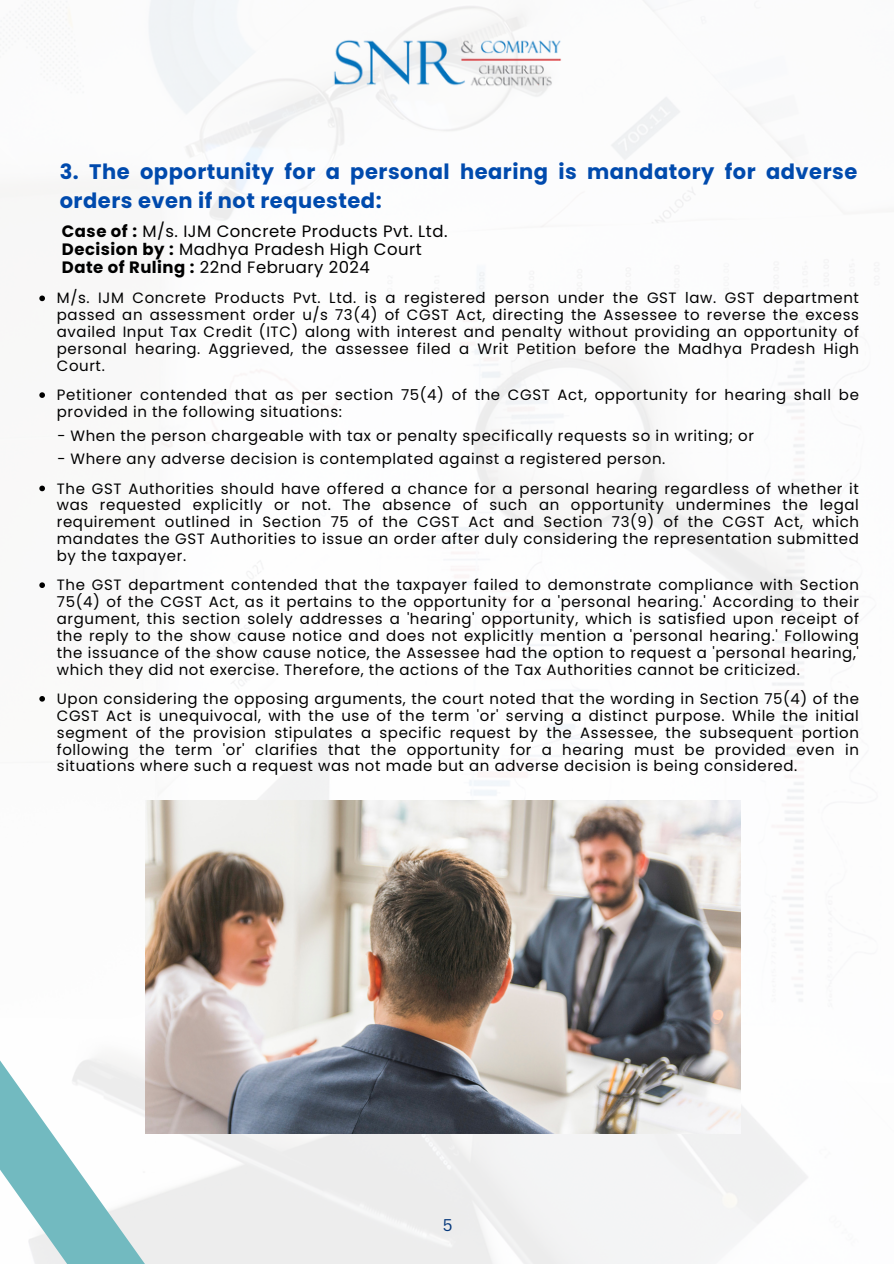
<style>
.page{position:relative;width:894px;height:1264px;background:#fff}
.page>*{position:absolute;margin:0;border:0;box-sizing:border-box;transform-origin:0 0}
.t1{font:700 21px/28.2px "Poppins";letter-spacing:.025em;color:#004aad}
.t2{font:16.5px/18px "Poppins";letter-spacing:.03em;color:#000}
.t3{font:16.5px "Canva Sans";color:#04377b}
.t4{font:15px/16.8px "Poppins";letter-spacing:.04em;color:#000;text-align:justify}
.s1{font-weight:700}
</style>
<div class="page">
<img style="left:0;top:1px;width:879px;height:1262px">
<svg style="left:0;top:1060px;width:145px;height:203px"></svg>
<img style="left:331px;top:38px;width:231px;height:51px">
<img style="left:146px;top:800px;width:594px;height:333px">
<svg style="left:39px;top:295px;width:6px;height:6px"></svg>
<svg style="left:39px;top:392px;width:6px;height:6px"></svg>
<svg style="left:39px;top:485px;width:6px;height:6px"></svg>
<svg style="left:39px;top:582px;width:6px;height:6px"></svg>
<svg style="left:39px;top:696px;width:6px;height:5px"></svg>
<h1 class="t1" style="left:60px;top:158px;width:798px">3. The opportunity for a personal hearing is mandatory for adverse orders even if not requested:</h1>
<p class="t2" style="left:62px;top:222px;width:387px"><span class="s1">Case of :</span> M/s. IJM Concrete Products Pvt. Ltd.<br><span class="s1">Decision by :</span> Madhya Pradesh High Court<br><span class="s1">Date of Ruling :</span> 22nd February 2024</p>
<p class="t4" style="left:57px;top:290px;width:803px">M/s. IJM Concrete Products Pvt. Ltd. is a registered person under the GST law. GST department passed an assessment order u/s 73(4) of CGST Act, directing the Assessee to reverse the excess availed Input Tax Credit (ITC) along with interest and penalty without providing an opportunity of personal hearing. Aggrieved, the assessee filed a Writ Petition before the Madhya Pradesh High Court.</p>
<p class="t4" style="left:57px;top:386px;width:803px">Petitioner contended that as per section 75(4) of the CGST Act, opportunity for hearing shall be provided in the following situations:</p>
<p class="t4" style="left:57px;top:425px;width:698px;line-height:22.5px">− When the person chargeable with tax or penalty specifically requests so in writing; or − Where any adverse decision is contemplated against a registered person.</p>
<p class="t4" style="left:57px;top:480px;width:803px">The GST Authorities should have offered a chance for a personal hearing regardless of whether it was requested explicitly or not. The absence of such an opportunity undermines the legal requirement outlined in Section 75 of the CGST Act and Section 73(9) of the CGST Act, which mandates the GST Authorities to issue an order after duly considering the representation submitted by the taxpayer.</p>
<p class="t4" style="left:57px;top:576px;width:803px">The GST department contended that the taxpayer failed to demonstrate compliance with Section 75(4) of the CGST Act, as it pertains to the opportunity for a 'personal hearing.' According to their argument, this section solely addresses a 'hearing' opportunity, which is satisfied upon receipt of the reply to the show cause notice and does not explicitly mention a 'personal hearing.' Following the issuance of the show cause notice, the Assessee had the option to request a 'personal hearing,' which they did not exercise. Therefore, the actions of the Tax Authorities cannot be criticized.</p>
<p class="t4" style="left:57px;top:690px;width:803px">Upon considering the opposing arguments, the court noted that the wording in Section 75(4) of the CGST Act is unequivocal, with the use of the term 'or' serving a distinct purpose. While the initial segment of the provision stipulates a specific request by the Assessee, the subsequent portion following the term 'or' clarifies that the opportunity for a hearing must be provided even in situations where such a request was not made but an adverse decision is being considered.</p>
<p class="t3" style="left:443px;top:1213px;width:11px">5</p>
</div>
